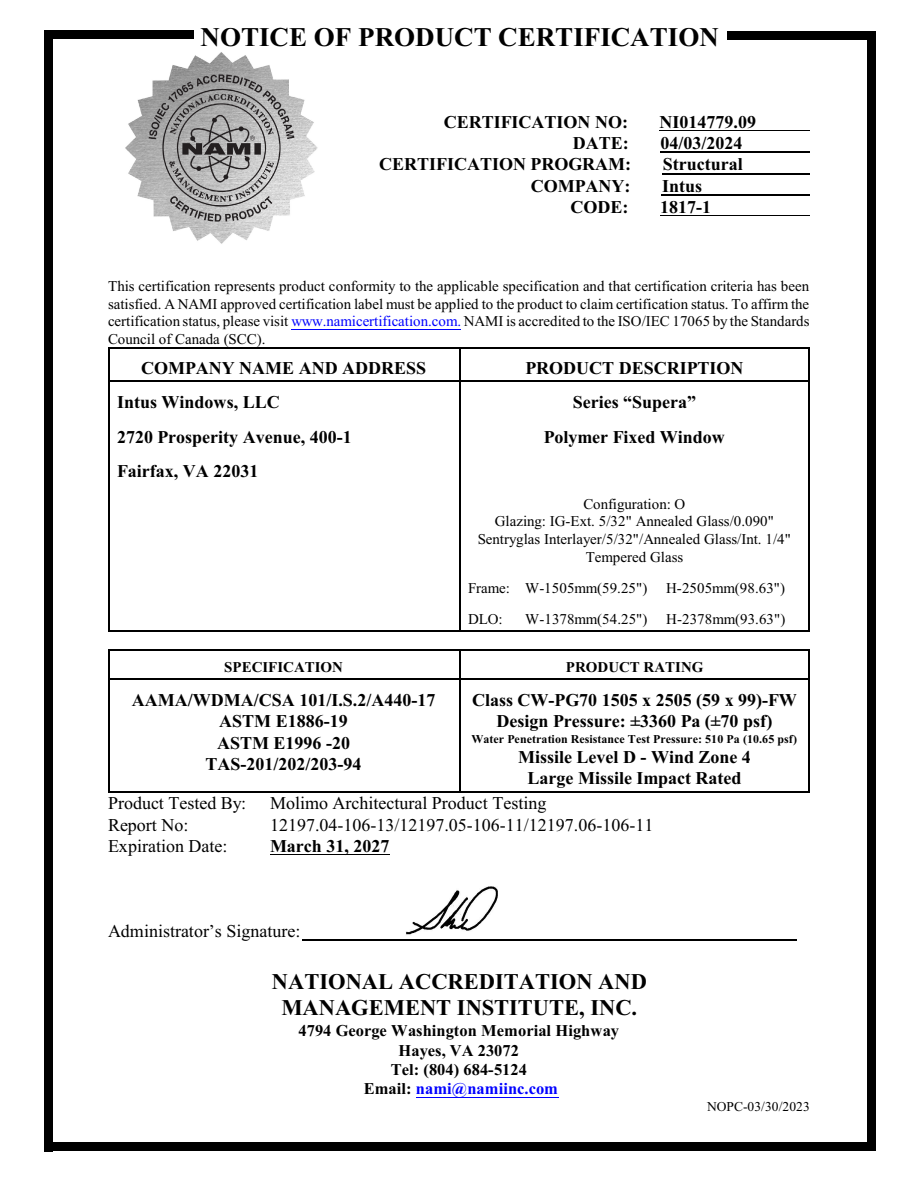
<style>
.page{position:relative;width:918px;height:1188px;background:#fff}
.page>*{position:absolute;margin:0;border:0;box-sizing:border-box;transform-origin:0 0}
.t1{font:700 27px "Times New Roman";color:#000}
.t2{font:700 22.5px/26.2px "Times New Roman";color:#000;text-align:center}
.t3{font:700 18px/21.3px "Times New Roman";color:#000;text-align:center}
.t4{font:18px "Times New Roman";color:#000}
.t5{font:700 16.5px/19.5px "Times New Roman";color:#000;text-align:center}
.t6{font:15px/17.7px "Times New Roman";color:#000;text-align:justify}
.t7{font:700 15px "Times New Roman";color:#000}
.t8{font:13.5px "Times New Roman";letter-spacing:.005em;color:#000}
.t9{font:700 12px "Times New Roman";color:#000}
.s1{color:#00f}
</style>
<div class="page">
<hr style="left:108px;top:348px;width:351px;height:1px;background:#000">
<hr style="left:108px;top:349px;width:1px;height:33px;background:#000">
<hr style="left:108px;top:381px;width:351px;height:1px;background:#000">
<hr style="left:809px;top:348px;width:1px;height:34px;background:#000">
<hr style="left:459px;top:348px;width:351px;height:1px;background:#000">
<hr style="left:459px;top:349px;width:1px;height:33px;background:#000">
<hr style="left:459px;top:381px;width:349px;height:1px;background:#000">
<hr style="left:108px;top:382px;width:1px;height:35px;background:#000">
<hr style="left:809px;top:382px;width:1px;height:35px;background:#000">
<hr style="left:459px;top:382px;width:1px;height:35px;background:#000">
<hr style="left:108px;top:417px;width:1px;height:34px;background:#000">
<hr style="left:809px;top:417px;width:1px;height:34px;background:#000">
<hr style="left:459px;top:417px;width:1px;height:34px;background:#000">
<hr style="left:108px;top:451px;width:1px;height:35px;background:#000">
<hr style="left:809px;top:451px;width:1px;height:35px;background:#000">
<hr style="left:459px;top:451px;width:1px;height:35px;background:#000">
<hr style="left:108px;top:486px;width:1px;height:84px;background:#000">
<hr style="left:809px;top:486px;width:1px;height:84px;background:#000">
<hr style="left:459px;top:486px;width:1px;height:84px;background:#000">
<hr style="left:108px;top:570px;width:1px;height:30px;background:#000">
<hr style="left:809px;top:570px;width:1px;height:30px;background:#000">
<hr style="left:459px;top:570px;width:1px;height:30px;background:#000">
<hr style="left:108px;top:630px;width:351px;height:1px;background:#000">
<svg style="left:108px;top:601px;width:1px;height:29px"></svg>
<hr style="left:809px;top:601px;width:1px;height:30px;background:#000">
<hr style="left:459px;top:630px;width:351px;height:1px;background:#000">
<svg style="left:459px;top:601px;width:1px;height:29px"></svg>
<hr style="left:108px;top:649px;width:351px;height:2px;background:#000">
<svg style="left:108px;top:651px;width:1px;height:28px"></svg>
<hr style="left:108px;top:679px;width:351px;height:1px;background:#000">
<hr style="left:809px;top:649px;width:1px;height:31px;background:#000">
<hr style="left:459px;top:649px;width:351px;height:2px;background:#000">
<svg style="left:459px;top:651px;width:1px;height:28px"></svg>
<hr style="left:459px;top:679px;width:349px;height:1px;background:#000">
<hr style="left:108px;top:791px;width:351px;height:1px;background:#000">
<hr style="left:108px;top:680px;width:1px;height:111px;background:#000">
<hr style="left:809px;top:680px;width:1px;height:112px;background:#000">
<hr style="left:459px;top:791px;width:351px;height:1px;background:#000">
<hr style="left:459px;top:680px;width:1px;height:111px;background:#000">
<img style="left:125px;top:52px;width:193px;height:192px">
<hr style="left:660px;top:130px;width:150px;height:1px;background:#000">
<hr style="left:660px;top:152px;width:150px;height:1px;background:#000">
<hr style="left:663px;top:173px;width:147px;height:1px;background:#000">
<hr style="left:662px;top:194px;width:148px;height:1px;background:#000">
<hr style="left:660px;top:215px;width:150px;height:1px;background:#000">
<hr style="left:291px;top:329px;width:170px;height:1px;background:#00f">
<hr style="left:270px;top:854px;width:119px;height:1px;background:#000">
<hr style="left:416px;top:1097px;width:142px;height:1px;background:#00f">
<div style="left:867px;top:32px;width:8px;height:1119px;background:#000"></div>
<div style="left:728px;top:32px;width:147px;height:8px;background:#000"></div>
<div style="left:44px;top:31px;width:9px;height:1120px;background:#000"></div>
<div style="left:44px;top:30px;width:150px;height:9px;background:#000"></div>
<hr style="left:302px;top:939px;width:494px;height:2px;background:#000">
<div style="left:44px;top:1142px;width:831px;height:9px;background:#000"></div>
<img style="left:406px;top:887px;width:92px;height:48px">
<h1 class="t1" style="left:201px;top:28px;width:520px">NOTICE OF PRODUCT CERTIFICATION</h1>
<p class="t3" style="left:444px;top:113px;width:186px">CERTIFICATION NO:</p>
<p class="t3" style="left:660px;top:113px;width:98px">NI014779.09</p>
<p class="t3" style="left:573px;top:134px;width:57px">DATE:</p>
<p class="t3" style="left:660px;top:134px;width:84px">04/03/2024</p>
<p class="t3" style="left:379px;top:155px;width:254px">CERTIFICATION PROGRAM:</p>
<p class="t3" style="left:663px;top:155px;width:81px">Structural</p>
<p class="t3" style="left:531px;top:177px;width:101px">COMPANY:</p>
<p class="t3" style="left:662px;top:177px;width:42px">Intus</p>
<p class="t3" style="left:571px;top:198px;width:59px">CODE:</p>
<p class="t3" style="left:660px;top:198px;width:52px">1817-1</p>
<p class="t6" style="left:108px;top:278px;width:703px">This certification represents product conformity to the applicable specification and that certification criteria has been satisfied. A NAMI approved certification label must be applied to the product to claim certification status. To affirm the certification status, please visit <span class="s1">www.namicertification.com.</span> NAMI is accredited to the ISO/IEC 17065 by the Standards Council of Canada (SCC).</p>
<p class="t3" style="left:141px;top:359px;width:287px">COMPANY NAME AND ADDRESS</p>
<p class="t3" style="left:525px;top:359px;width:220px">PRODUCT DESCRIPTION</p>
<p class="t3" style="left:117px;top:393px;width:164px">Intus Windows, LLC</p>
<p class="t3" style="left:573px;top:393px;width:125px">Series “Supera”</p>
<p class="t3" style="left:117px;top:428px;width:236px">2720 Prosperity Avenue, 400-1</p>
<p class="t3" style="left:544px;top:428px;width:183px">Polymer Fixed Window</p>
<p class="t3" style="left:117px;top:463px;width:143px">Fairfax, VA 22031</p>
<p class="t6" style="left:478px;top:496px;width:315px;text-align:center">Configuration: O<br>Glazing: IG-Ext. 5/32" Annealed Glass/0.090" Sentryglas Interlayer/5/32"/Annealed Glass/Int. 1/4" Tempered Glass</p>
<p class="t6" style="left:468px;top:580px;width:181px">Frame: W-1505mm(59.25")</p>
<p class="t6" style="left:666px;top:580px;width:121px">H-2505mm(98.63")</p>
<p class="t6" style="left:468px;top:611px;width:36px">DLO:</p>
<p class="t6" style="left:525px;top:611px;width:124px">W-1378mm(54.25")</p>
<p class="t6" style="left:666px;top:611px;width:121px">H-2378mm(93.63")</p>
<p class="t7" style="left:224px;top:662px;width:120px">SPECIFICATION</p>
<p class="t7" style="left:566px;top:662px;width:139px">PRODUCT RATING</p>
<p class="t3" style="left:132px;top:691px;width:305px">AAMA/WDMA/CSA 101/I.S.2/A440-17<br>ASTM E1886-19<br>ASTM E1996 -20<br>TAS-201/202/203-94</p>
<p class="t3" style="left:472px;top:691px;width:326px">Class CW-PG70 1505 x 2505 (59 x 99)-FW<br>Design Pressure: ±3360 Pa (±70 psf)</p>
<p class="t9" style="left:472px;top:735px;width:327px">Water Penetration Resistance Test Pressure: 510 Pa (10.65 psf)</p>
<p class="t3" style="left:518px;top:748px;width:234px">Missile Level D - Wind Zone 4<br>Large Missile Impact Rated</p>
<p class="t4" style="left:108px;top:797px;width:140px">Product Tested By:</p>
<p class="t4" style="left:270px;top:797px;width:278px">Molimo Architectural Product Testing</p>
<p class="t4" style="left:108px;top:818px;width:82px">Report No:</p>
<p class="t4" style="left:270px;top:818px;width:385px">12197.04-106-13/12197.05-106-11/12197.06-106-11</p>
<p class="t4" style="left:108px;top:840px;width:121px">Expiration Date:</p>
<p class="t3" style="left:270px;top:837px;width:121px">March 31, 2027</p>
<p class="t4" style="left:108px;top:925px;width:194px">Administrator’s Signature:</p>
<h2 class="t2" style="left:272px;top:971px;width:376px">NATIONAL ACCREDITATION AND<br>MANAGEMENT INSTITUTE, INC.</h2>
<p class="t5" style="left:299px;top:1023px;width:322px">4794 George Washington Memorial Highway<br>Hayes, VA 23072<br>Tel: (804) 684-5124<br>Email: <span class="s1">nami@namiinc.com</span></p>
<p class="t8" style="left:707px;top:1102px;width:104px">NOPC-03/30/2023</p>
</div>
